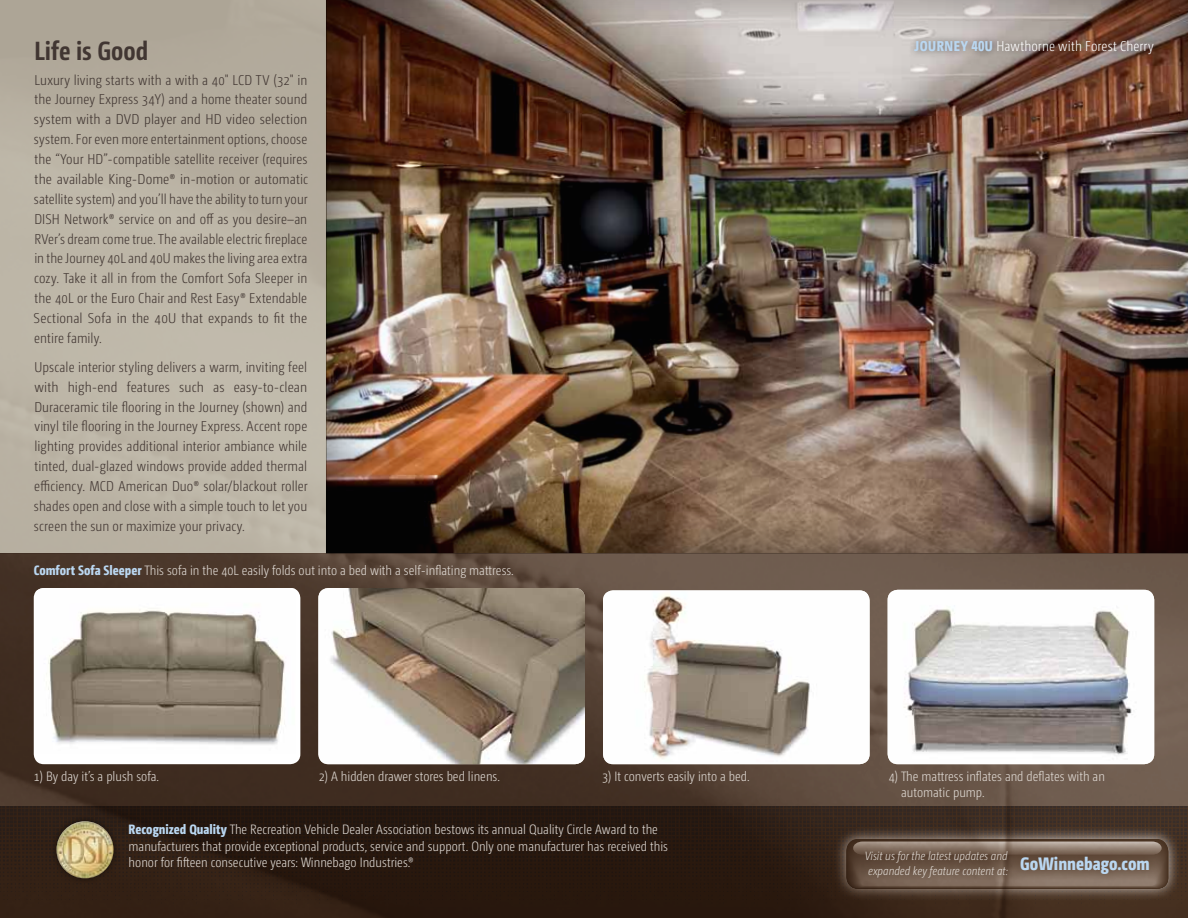
<style>
.page{position:relative;width:1188px;height:918px;background:#fff}
.page>*{position:absolute;margin:0;border:0;box-sizing:border-box;transform-origin:0 0}
.t1{font:700 26.25px "Camingo Dos Pro Cd";color:#413632}
.t2{font:800 18px "Camingo Dos Pro Cd";color:#bad7f1}
.t3{font:300 14.25px "Camingo Dos Pro Cd";letter-spacing:.015em;color:#fff}
.t4{font:300 14.1px/19.8px "Camingo Dos Pro Cd";letter-spacing:.01em;color:#413632;text-align:justify}
.t5{font:300 13.5px/16.2px "Camingo Dos Pro Cd";color:#e0dad4}
.t6{font:italic 300 12px/14.4px "Camingo Dos Pro Cd";color:#e0dad4}
.s1{font-weight:800;color:#bad7f1}
</style>
<div class="page">
<img style="left:1px;top:0;width:1187px;height:918px">
<div style="left:325px;top:0;width:863px;height:555px;background:#413632;opacity:.75"></div>
<svg style="left:0;top:0;width:1px;height:918px"></svg>
<div style="left:34px;top:588px;width:266px;height:176px;background:#fff;border-radius:10px"></div>
<img style="left:36px;top:588px;width:259px;height:157px">
<img style="left:603px;top:590px;width:267px;height:174px">
<img style="left:888px;top:590px;width:266px;height:174px">
<img style="left:318px;top:588px;width:267px;height:176px">
<div style="left:50px;top:815px;width:69px;height:69px;background:#2f1f14"></div>
<img style="left:56px;top:821px;width:58px;height:57px;border-radius:29px">
<div style="left:907px;top:33px;width:254px;height:29px;background:#000;opacity:.52"></div>
<div style="left:1011px;top:847px;width:147px;height:35px;background:#553d2b;opacity:.75"></div>
<h1 class="t1" style="left:34px;top:35px;width:115px">Life is Good</h1>
<p class="t4" style="left:34px;top:70px;width:276px">Luxury living starts with a with a 40" LCD TV (32" in the Journey Express 34Y) and a home theater sound system with a DVD player and HD video selection system. For even more entertainment options, choose the “Your HD”-compatible satellite receiver (requires the available King-Dome® in-motion or automatic satellite system) and you’ll have the ability to turn your DISH N etwork® service on and off as you desire–an RVer’s dream come true. The available electric fireplace in the Journey 40L and 40U makes the living area extra cozy. Take it all in from the Comfort Sofa Sleeper in the 40L or the Euro Chair and Rest Easy® Extendable Sectional Sofa in the 40U that expands to fit the entire family.</p>
<p class="t4" style="left:34px;top:357px;width:275px">Upscale interior styling delivers a warm, inviting feel with high-end features such as easy-to-clean Duraceramic tile flooring in the Journey (shown) and vinyl tile flooring in the Journey Express. Accent rope lighting provides additional interior ambiance while tinted, dual-glazed windows provide added thermal efficiency. MCD American Duo® solar/blackout roller shades open and close with a simple touch to let you screen the sun or maximize your privacy.</p>
<p class="t5" style="left:34px;top:562px;width:482px"><span class="s1">Comfort Sofa Sleeper</span> This sofa in the 40L easily folds out into a bed with a self-inflating mattress.</p>
<p class="t3" style="left:915px;top:38px;width:241px"><span class="s1">Journey 40U</span> Hawthorne with Forest Cherry</p>
<p class="t5" style="left:34px;top:768px;width:127px">1) By day it’s a plush sofa.</p>
<p class="t5" style="left:319px;top:768px;width:183px">2) A hidden drawer stores bed linens.</p>
<p class="t5" style="left:602px;top:768px;width:149px">3) It converts easily into a bed.</p>
<p class="t5" style="left:901px;top:768px;width:205px;line-height:15.8px;text-indent:-12px">4) The mattress inflates and deflates with an automatic pump.</p>
<p class="t5" style="left:129px;top:822px;width:541px"><span class="s1">Recognized Quality</span> The Recreation Vehicle Dealer Association bestows its annual Quality Circle Award to the manufacturers that provide exceptional products, service and support. Only one manufacturer has received this honor for fifteen consecutive years: Winnebago Industries.®</p>
<p class="t6" style="left:865px;top:849px;width:144px">Visit us for the latest updates and expanded key feature content at:</p>
<p class="t2" style="left:1020px;top:852px;width:131px">GoWinnebago.com</p>
</div>
